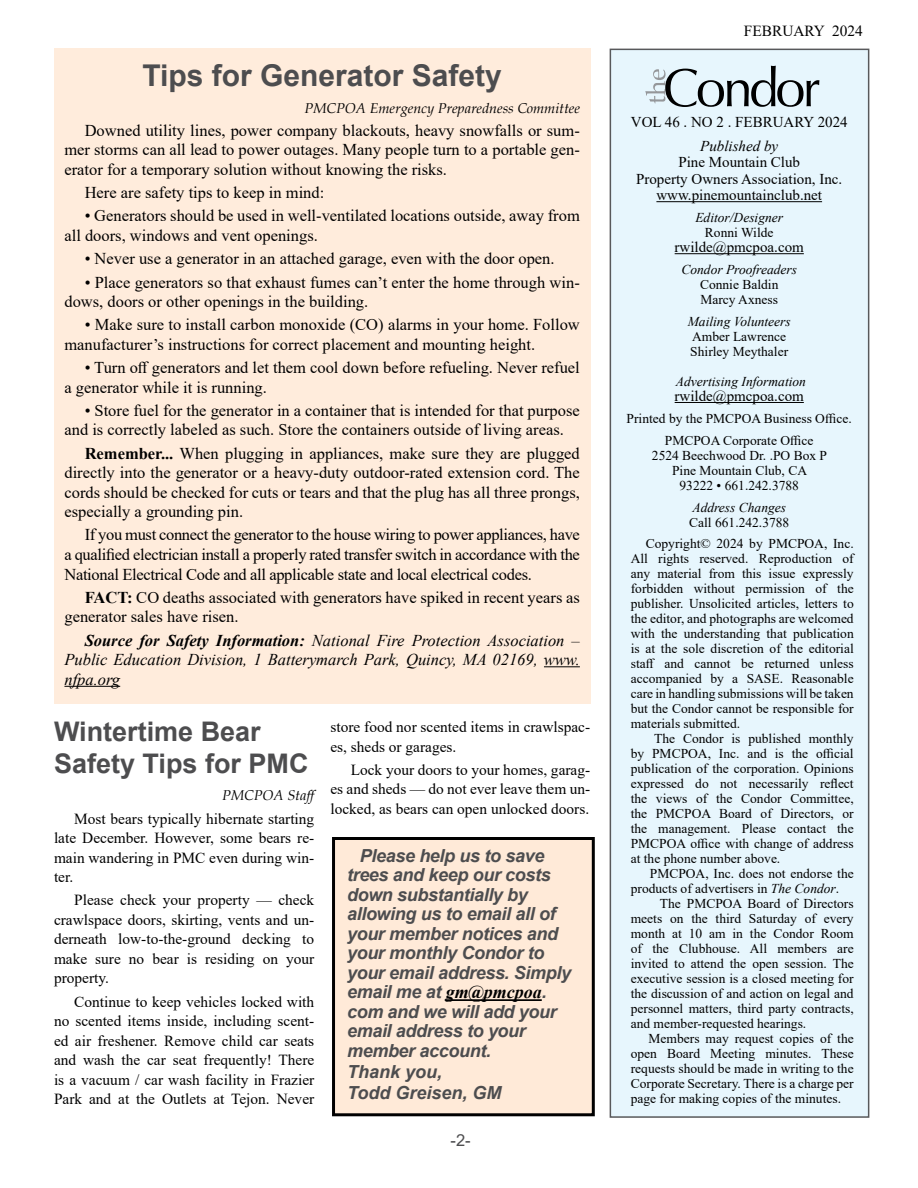
<style>
.page{position:relative;width:918px;height:1188px;background:#fff}
.page>*{position:absolute;margin:0;border:0;box-sizing:border-box;transform-origin:0 0}
.t1{font:700 30px "Arial";color:#4d4d4f}
.t2{font:700 27px/32.4px "Arial";color:#4d4d4f}
.t3{font:italic 700 18px/19.8px "Arial";letter-spacing:-.02em;color:#4d4d4f}
.t4{font:16.5px/19.5px "Times New Roman";color:#000}
.t5{font:italic 16.5px/19.5px "Times New Roman";color:#000;text-align:justify}
.t6{font:16.5px "Arial";color:#4d4d4f}
.t7{font:15.3px/19.5px "Times New Roman";color:#000;text-align:justify}
.t8{font:15px/16.5px "Times New Roman";color:#000;text-align:center}
.t9{font:italic 15px "Times New Roman";color:#000}
.t10{font:italic 14.25px "Book Antiqua";color:#000}
.t11{font:13.5px/15px "Times New Roman";color:#000}
.t12{font:italic 13.5px "Times New Roman";color:#000}
.s1{font-weight:700}
.s2{font-family:"Times New Roman";color:#000}
.s3{font-style:italic}
</style>
<div class="page">
<div style="left:54px;top:49px;width:536px;height:655px;background:#ffecdc"></div>
<div style="left:610px;top:49px;width:259px;height:1069px;background:#e7f6fd;border:2px solid #58595b"></div>
<hr style="left:656px;top:201px;width:166px;height:1px;background:#000">
<hr style="left:675px;top:253px;width:129px;height:1px;background:#000">
<hr style="left:675px;top:402px;width:129px;height:1px;background:#000">
<svg style="left:645px;top:66px;width:175px;height:41px"></svg>
<hr style="left:544px;top:666px;width:36px;height:1px;background:#000">
<hr style="left:64px;top:686px;width:56px;height:1px;background:#000">
<div style="left:334px;top:838px;width:259px;height:277px;background:#ffead8"></div>
<div style="left:332px;top:837px;width:263px;height:279px;border:3px solid #000"></div>
<hr style="left:446px;top:999px;width:96px;height:2px;background:#000">
<h1 class="t1" style="left:142px;top:54px;width:361px">Tips for Generator Safety</h1>
<p class="t10" style="left:304px;top:98px;width:277px">PMCPOA Emergency Preparedness Committee</p>
<p class="t4" style="left:64px;top:120px;width:517px;text-align:justify;text-indent:20px">Downed utility lines, power company blackouts, heavy snowfalls or sum&shy;mer storms can all lead to power outages. Many people turn to a portable gen&shy;erator for a temporary solution without knowing the risks.</p>
<p class="t4" style="left:85px;top:182px;width:241px">Here are safety tips to keep in mind:</p>
<p class="t4" style="left:64px;top:206px;width:517px;text-indent:20px">• Generators should be used in well-ventilated locations outside, away from all doors, windows and vent openings.</p>
<p class="t4" style="left:85px;top:248px;width:471px">• Never use a generator in an attached garage, even with the door open.</p>
<p class="t4" style="left:64px;top:272px;width:517px;text-indent:20px">• Place generators so that exhaust fumes can’t enter the home through win&shy;dows, doors or other openings in the building.</p>
<p class="t4" style="left:64px;top:315px;width:517px;text-indent:20px">• Make sure to install carbon monoxide (CO) alarms in your home. Follow manufacturer’s instructions for correct placement and mounting height.</p>
<p class="t4" style="left:64px;top:357px;width:517px;text-indent:20px">• Turn off generators and let them cool down before refueling. Never refuel a generator while it is running.</p>
<p class="t4" style="left:64px;top:400px;width:517px;text-indent:20px">• Store fuel for the generator in a container that is intended for that purpose and is correctly labeled as such. Store the containers outside of living areas.</p>
<p class="t4" style="left:64px;top:443px;width:517px;text-align:justify;text-indent:20px"><span class="s1">Remember...</span> When plugging in appliances, make sure they are plugged directly into the generator or a heavy-duty outdoor-rated extension cord. The cords should be checked for cuts or tears and that the plug has all three prongs, especially a grounding pin.</p>
<p class="t4" style="left:64px;top:525px;width:517px;text-align:justify;text-indent:20px">If you must connect the generator to the house wiring to power appliances, have a qualified electrician install a properly rated transfer switch in accordance with the National Electrical Code and all applicable state and local electrical codes.</p>
<p class="t4" style="left:64px;top:587px;width:517px;text-indent:20px"><span class="s1">FACT:</span> CO deaths associated with generators have spiked in recent years as generator sales have risen.</p>
<p class="t5" style="left:64px;top:630px;width:517px;text-indent:20px"><span class="s1">Source for Safety Information:</span> National Fire Protection Association – Public Education Division, 1 Batterymarch Park, Quincy, MA 02169, www. nfpa.org</p>
<h2 class="t2" style="left:54px;top:716px;width:256px">Wintertime Bear<br>Safety Tips for PMC</h2>
<p class="t10" style="left:222px;top:785px;width:94px">PMCPOA Staff</p>
<p class="t7" style="left:54px;top:808px;width:262px;text-indent:20px">Most bears typically hibernate starting late December. However, some bears re&shy;main wandering in PMC even during win&shy;ter.</p>
<p class="t7" style="left:54px;top:890px;width:262px;text-indent:20px">Please check your property — check crawlspace doors, skirting, vents and un&shy;derneath low-to-the-ground decking to make sure no bear is residing on your property.</p>
<p class="t7" style="left:54px;top:991px;width:262px;text-indent:20px">Continue to keep vehicles locked with no scented items inside, including scent&shy;ed air freshener. Remove child car seats and wash the car seat frequently! There is a vacuum / car wash facility in Frazier Park and at the Outlets at Tejon. Never</p>
<p class="t7" style="left:330px;top:717px;width:261px">store food nor scented items in crawlspac&shy;es, sheds or garages.</p>
<p class="t7" style="left:330px;top:759px;width:261px;text-indent:20px">Lock your doors to your homes, garag&shy;es and sheds — do not ever leave them un&shy;locked, as bears can open unlocked doors.</p>
<p class="t3" style="left:347px;top:846px;width:226px;text-indent:13px">Please help us to save trees and keep our costs down substantially by allowing us to email all of your member notices and your monthly Condor to your email address. Simply email me at <span class="s2">gm@pmcpoa</span>. com and we will add your email address to your member account.<br>Thank you,<br>Todd Greisen, GM</p>
<p class="t6" style="left:451px;top:1129px;width:22px">-2-</p>
<p class="t7" style="left:744px;top:20px;width:121px">FEBRUARY 2024</p>
<p class="t8" style="left:631px;top:113px;width:218px">VOL 46 . NO 2 . FEBRUARY 2024</p>
<p class="t9" style="left:700px;top:135px;width:79px">Published by</p>
<p class="t8" style="left:636px;top:153px;width:208px">Pine Mountain Club<br>Property Owners Association, Inc. www.pinemountainclub.net</p>
<p class="t12" style="left:695px;top:208px;width:89px">Editor/Designer</p>
<p class="t11" style="left:705px;top:225px;width:70px">Ronni Wilde</p>
<p class="t8" style="left:675px;top:238px;width:131px">rwilde@pmcpoa.com</p>
<p class="t12" style="left:681px;top:260px;width:117px">Condor Proofreaders</p>
<p class="t11" style="left:700px;top:277px;width:80px">Connie Baldin<br>Marcy Axness</p>
<p class="t12" style="left:688px;top:312px;width:105px">Mailing Volunteers</p>
<p class="t11" style="left:690px;top:328px;width:99px">Amber Lawrence<br>Shirley Meythaler</p>
<p class="t12" style="left:676px;top:372px;width:132px">Advertising Information</p>
<p class="t8" style="left:675px;top:387px;width:131px">rwilde@pmcpoa.com</p>
<p class="t11" style="left:627px;top:407px;width:227px;line-height:22px;text-align:center">Printed by the PMCPOA Business Office.<br>PMCPOA Corporate Office</p>
<p class="t11" style="left:652px;top:447px;width:177px;text-align:center">2524 Beechwood Dr. .PO Box P<br>Pine Mountain Club, CA<br>93222 • 661.242.3788</p>
<p class="t12" style="left:692px;top:498px;width:95px">Address Changes</p>
<p class="t11" style="left:646px;top:511px;width:209px;line-height:21.8px;text-indent:43px">Call 661.242.3788<br>Copyright© 2024 by PMCPOA, Inc.</p>
<p class="t11" style="left:631px;top:551px;width:224px;text-align:justify">All rights reserved. Reproduction of any material from this issue expressly forbidden without permission of the publisher. Unsolicited articles, letters to the editor, and photographs are welcomed with the understanding that publication is at the sole discretion of the editorial staff and cannot be returned unless accompanied by a SASE. Reasonable care in handling submissions will be taken but the Condor cannot be responsible for materials submitted.</p>
<p class="t11" style="left:631px;top:731px;width:224px;text-align:justify;text-indent:23px">The Condor is published monthly by PMCPOA, Inc. and is the official publication of the corporation. Opinions expressed do not necessarily reflect the views of the Condor Committee, the PMCPOA Board of Directors, or the management. Please contact the PMCPOA office with change of address at the phone number above.</p>
<p class="t11" style="left:631px;top:866px;width:224px;text-indent:19px">PMCPOA, Inc. does not endorse the products of advertisers in <span class="s3">The Condor</span>.</p>
<p class="t11" style="left:631px;top:896px;width:224px;text-align:justify;text-indent:29px">The PMCPOA Board of Directors meets on the third Saturday of every month at 10 am in the Condor Room of the Clubhouse. All members are invited to attend the open session. The executive session is a closed meeting for the discussion of and action on legal and personnel matters, third party contracts, and member-requested hearings.</p>
<p class="t11" style="left:631px;top:1031px;width:224px;text-align:justify;text-indent:18px">Members may request copies of the open Board Meeting minutes. These requests should be made in writing to the Corporate Secretary. There is a charge per page for making copies of the minutes.</p>
</div>
